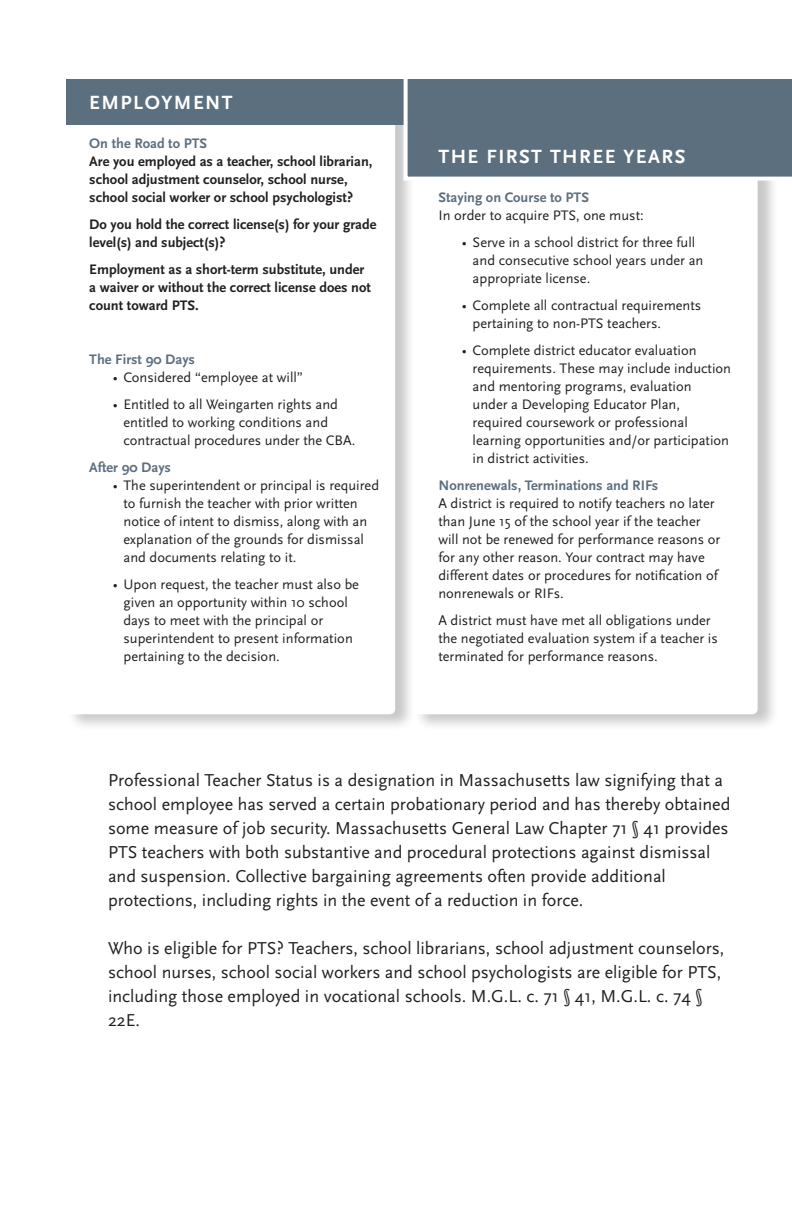
<style>
.page{position:relative;width:792px;height:1224px;background:#fff}
.page>*{position:absolute;margin:0;border:0;box-sizing:border-box;transform-origin:0 0}
.t1{font:700 20px "Scala Sans";letter-spacing:.075em;color:#fff}
.t2{font:18px/24px "Scala Sans";color:#231f20}
.t3{font:14.4px/18px "Scala Sans";color:#231f20}
.t4{font:700 14.4px/18px "Scala Sans";color:#231f20}
.t5{font:700 14.4px "Scala Sans";color:#5c6f7f}
</style>
<div class="page">
<div style="left:67px;top:84px;width:349px;height:648px;background:#231f20;opacity:.25"></div>
<div style="left:66px;top:87px;width:329px;height:627px;background:#fff;border-radius:5px"></div>
<div style="left:66px;top:79px;width:726px;height:46px;background:#5c6f7f"></div>
<div style="left:414px;top:132px;width:365px;height:600px;background:#231f20;opacity:.25"></div>
<div style="left:413px;top:135px;width:345px;height:579px;background:#fff;border-radius:5px"></div>
<svg style="left:402px;top:79px;width:390px;height:104px"></svg>
<h1 class="t1" style="left:89px;top:91px;width:145px">EMPLOYMENT</h1>
<p class="t5" style="left:89px;top:136px;width:119px">On the Road to PTS</p>
<p class="t4" style="left:89px;top:153px;width:285px">Are you employed as a teacher, school librarian, school adjustment counselor, school nurse, school social worker or school psychologist?</p>
<p class="t4" style="left:89px;top:216px;width:289px">Do you hold the correct license(s) for your grade level(s) and subject(s)?</p>
<p class="t4" style="left:89px;top:261px;width:283px">Employment as a short-term substitute, under a waiver or without the correct license does not count toward PTS.</p>
<p class="t5" style="left:89px;top:352px;width:107px">The First 90 Days</p>
<p class="t3" style="left:113px;top:369px;width:192px">• Considered “employee at will”</p>
<p class="t3" style="left:124px;top:396px;width:233px;text-indent:-11px">• Entitled to all Weingarten rights and entitled to working conditions and contractual procedures under the CBA.</p>
<p class="t5" style="left:89px;top:460px;width:83px">After 90 Days</p>
<p class="t3" style="left:124px;top:477px;width:257px;text-indent:-11px">• The superintendent or principal is required to furnish the teacher with prior written notice of intent to dismiss, along with an explanation of the grounds for dismissal and documents relating to it.</p>
<p class="t3" style="left:124px;top:576px;width:237px;text-indent:-11px">• Upon request, the teacher must also be given an opportunity within 10 school days to meet with the principal or superintendent to present information pertaining to the decision.</p>
<h1 class="t1" style="left:438px;top:146px;width:249px">THE FIRST THREE YEARS</h1>
<p class="t5" style="left:438px;top:190px;width:152px">Staying on Course to PTS</p>
<p class="t3" style="left:438px;top:207px;width:207px">In order to acquire PTS, one must:</p>
<p class="t3" style="left:473px;top:234px;width:232px;text-indent:-11px">• Serve in a school district for three full and consecutive school years under an appropriate license.</p>
<p class="t3" style="left:473px;top:297px;width:230px;text-indent:-11px">• Complete all contractual requirements pertaining to non-PTS teachers.</p>
<p class="t3" style="left:473px;top:342px;width:260px;text-indent:-11px">• Complete district educator evaluation requirements. These may include induction and mentoring programs, evaluation<br>under a Developing Educator Plan, required coursework or professional learning opportunities and/or participation in district activities.</p>
<p class="t5" style="left:438px;top:478px;width:221px">Nonrenewals, Terminations and RIFs</p>
<p class="t3" style="left:438px;top:495px;width:283px">A district is required to notify teachers no later than June 15 of the school year if the teacher will not be renewed for performance reasons or for any other reason. Your contract may have different dates or procedures for notification of nonrenewals or RIFs.</p>
<p class="t3" style="left:438px;top:612px;width:281px">A district must have met all obligations under the negotiated evaluation system if a teacher is terminated for performance reasons.</p>
<p class="t2" style="left:108px;top:769px;width:624px">Professional Teacher Status is a designation in Massachusetts law signifying that a school employee has served a certain probationary period and has thereby obtained some measure of job security. Massachusetts General Law Chapter 71 § 41 provides PTS teachers with both substantive and procedural protections against dismissal and suspension. Collective bargaining agreements often provide additional protections, including rights in the event of a reduction in force.</p>
<p class="t2" style="left:108px;top:937px;width:618px">Who is eligible for PTS? Teachers, school librarians, school adjustment counselors, school nurses, school social workers and school psychologists are eligible for PTS, including those employed in vocational schools. M.G.L. c. 71 § 41, M.G.L. c. 74 § 22E.</p>
</div>
